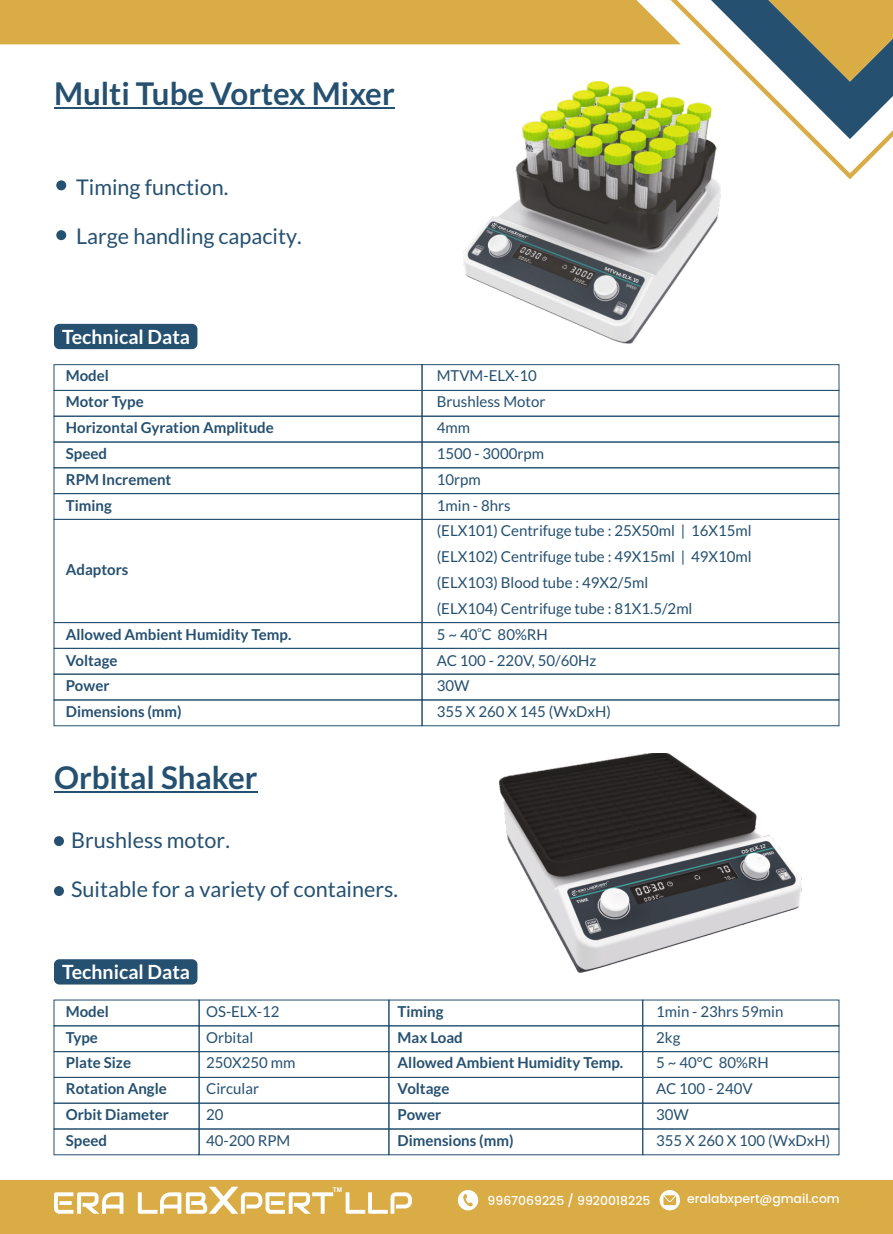
<style>
.page{position:relative;width:893px;height:1234px;background:#fff}
.page>*{position:absolute;margin:0;border:0;box-sizing:border-box;transform-origin:0 0}
.t1{font:700 31.2px "Lato";color:#255070}
.t2{font:21.6px "Lato";color:#255070}
.t3{font:700 19.5px "Lato";color:#fff}
.t4{font:15px/25.8px "Lato";color:#255070}
.t5{font:700 15px/25.8px "Lato";color:#255070}
.t6{font:500 12.45px "Poppins";color:#fff}
.t7{font:7.5px "Lato";color:#255070}
.t8{font:700 6.45px "Arial";color:#fff}
.t9{font:700 4.95px "Lato";color:#fff;scale:1.07 1}
.t10{font:700 4.95px "Lato";color:#fff}
</style>
<div class="page">
<svg style="left:0;top:0;width:893px;height:179px"></svg>
<div style="left:0;top:1179px;width:893px;height:54px;background:#d9ac46"></div>
<svg style="left:54px;top:1192px;width:69px;height:21px"></svg>
<svg style="left:138px;top:1186px;width:274px;height:27px"></svg>
<svg style="left:660px;top:1189px;width:20px;height:21px"></svg>
<svg style="left:663px;top:1194px;width:13px;height:10px"></svg>
<div style="left:458px;top:1189px;width:20px;height:21px;background:#fff;border-radius:50%"></div>
<svg style="left:463px;top:1194px;width:10px;height:12px"></svg>
<div style="left:54px;top:364px;width:368px;height:27px;border:1px solid #255070"></div>
<div style="left:54px;top:390px;width:368px;height:26px;border:1px solid #255070"></div>
<div style="left:54px;top:416px;width:368px;height:26px;border:1px solid #255070"></div>
<div style="left:54px;top:441px;width:368px;height:27px;border:1px solid #255070"></div>
<div style="left:54px;top:467px;width:368px;height:27px;border:1px solid #255070"></div>
<div style="left:54px;top:493px;width:368px;height:26px;border:1px solid #255070"></div>
<div style="left:54px;top:519px;width:368px;height:103px;border:1px solid #255070"></div>
<div style="left:54px;top:622px;width:368px;height:26px;border:1px solid #255070"></div>
<div style="left:54px;top:648px;width:368px;height:26px;border:1px solid #255070"></div>
<div style="left:54px;top:324px;width:143px;height:25px;background:#255070;border-radius:5px"></div>
<div style="left:422px;top:364px;width:417px;height:27px;border:1px solid #255070"></div>
<div style="left:422px;top:390px;width:417px;height:26px;border:1px solid #255070"></div>
<div style="left:422px;top:416px;width:417px;height:26px;border:1px solid #255070"></div>
<div style="left:422px;top:441px;width:417px;height:27px;border:1px solid #255070"></div>
<div style="left:422px;top:467px;width:417px;height:27px;border:1px solid #255070"></div>
<div style="left:422px;top:493px;width:417px;height:26px;border:1px solid #255070"></div>
<div style="left:422px;top:519px;width:417px;height:103px;border:1px solid #255070"></div>
<div style="left:422px;top:622px;width:417px;height:26px;border:1px solid #255070"></div>
<div style="left:422px;top:648px;width:417px;height:26px;border:1px solid #255070"></div>
<div style="left:54px;top:673px;width:368px;height:27px;border:1px solid #255070"></div>
<div style="left:422px;top:673px;width:417px;height:27px;border:1px solid #255070"></div>
<div style="left:54px;top:699px;width:368px;height:27px;border:1px solid #255070"></div>
<div style="left:422px;top:699px;width:417px;height:27px;border:1px solid #255070"></div>
<hr style="left:54px;top:791px;width:101px;height:2px;background:#255070">
<hr style="left:155px;top:791px;width:103px;height:2px;background:#255070">
<svg style="left:54px;top:835px;width:10px;height:10px"></svg>
<svg style="left:54px;top:885px;width:10px;height:10px"></svg>
<div style="left:54px;top:1025px;width:145px;height:26px;border:1px solid #255070"></div>
<div style="left:54px;top:1050px;width:145px;height:27px;border:1px solid #255070"></div>
<div style="left:54px;top:1076px;width:145px;height:27px;border:1px solid #255070"></div>
<div style="left:54px;top:1102px;width:145px;height:27px;border:1px solid #255070"></div>
<div style="left:54px;top:1128px;width:145px;height:26px;border:1px solid #255070"></div>
<div style="left:54px;top:959px;width:143px;height:25px;background:#255070;border-radius:5px"></div>
<div style="left:199px;top:1025px;width:190px;height:26px;border:1px solid #255070"></div>
<div style="left:199px;top:1050px;width:190px;height:27px;border:1px solid #255070"></div>
<div style="left:199px;top:1076px;width:190px;height:27px;border:1px solid #255070"></div>
<div style="left:199px;top:1102px;width:190px;height:27px;border:1px solid #255070"></div>
<div style="left:199px;top:1128px;width:190px;height:26px;border:1px solid #255070"></div>
<div style="left:388px;top:1025px;width:255px;height:26px;border:1px solid #255070"></div>
<div style="left:388px;top:1050px;width:255px;height:27px;border:1px solid #255070"></div>
<div style="left:388px;top:1076px;width:255px;height:27px;border:1px solid #255070"></div>
<div style="left:388px;top:1102px;width:255px;height:27px;border:1px solid #255070"></div>
<div style="left:388px;top:1128px;width:255px;height:26px;border:1px solid #255070"></div>
<div style="left:642px;top:1025px;width:197px;height:26px;border:1px solid #255070"></div>
<div style="left:642px;top:1050px;width:197px;height:27px;border:1px solid #255070"></div>
<div style="left:642px;top:1076px;width:197px;height:27px;border:1px solid #255070"></div>
<div style="left:642px;top:1102px;width:197px;height:27px;border:1px solid #255070"></div>
<div style="left:642px;top:1128px;width:197px;height:26px;border:1px solid #255070"></div>
<hr style="left:54px;top:107px;width:341px;height:2px;background:#255070">
<div style="left:56px;top:180px;width:10px;height:10px;background:#255070;border-radius:50%"></div>
<div style="left:56px;top:230px;width:10px;height:10px;background:#255070;border-radius:50%"></div>
<img style="left:463px;top:81px;width:257px;height:263px">
<svg style="left:491px;top:223px;width:36px;height:17px"></svg>
<img style="left:499px;top:753px;width:302px;height:219px">
<svg style="left:571px;top:882px;width:36px;height:13px"></svg>
<h1 class="t1" style="left:54px;top:79px;width:342px">Multi Tube Vortex Mixer</h1>
<h2 class="t2" style="left:76px;top:178px;width:154px">Timing function.</h2>
<h2 class="t2" style="left:76px;top:226px;width:227px">Large handling capacity.</h2>
<h3 class="t3" style="left:62px;top:328px;width:129px">Technical Data</h3>
<p class="t5" style="left:66px;top:364px;width:210px">Model<br>Motor Type<br>Horizontal Gyration Amplitude<br>Speed<br>RPM Increment<br>Timing</p>
<p class="t5" style="left:66px;top:557px;width:64px">Adaptors</p>
<p class="t5" style="left:66px;top:622px;width:227px">Allowed Ambient Humidity Temp.<br>Voltage<br>Power<br>Dimensions (mm)</p>
<h1 class="t1" style="left:54px;top:763px;width:205px">Orbital Shaker</h1>
<h2 class="t2" style="left:71px;top:830px;width:160px">Brushless motor.</h2>
<h2 class="t2" style="left:71px;top:879px;width:328px">Suitable for a variety of containers.</h2>
<h3 class="t3" style="left:62px;top:963px;width:129px">Technical Data</h3>
<p class="t9" style="left:606px;top:266px;width:35px;rotate:22deg">MTVM-ELX-10</p>
<p class="t4" style="left:437px;top:364px;width:316px">MTVM-ELX-10<br>Brushless Motor<br>4mm<br>1500 - 3000rpm<br>10rpm<br>1min - 8hrs<br>(ELX101) Centrifuge tube : 25X50ml | 16X15ml (ELX102) Centrifuge tube : 49X15ml | 49X10ml (ELX103) Blood tube : 49X2/5ml<br>(ELX104) Centrifuge tube : 81X1.5/2ml</p>
<p class="t7" style="left:477px;top:626px;width:6px">o</p>
<p class="t4" style="left:437px;top:622px;width:176px">5 ~ 40 C 80%RH<br>AC 100 - 220V, 50/60Hz<br>30W<br>355 X 260 X 145 (WxDxH)</p>
<p class="t10" style="left:741px;top:849px;width:26px;rotate:-15deg">OS-ELX-12</p>
<p class="t5" style="left:66px;top:998px;width:105px">Model<br>Type<br>Plate Size<br>Rotation Angle<br>Orbit Diameter<br>Speed</p>
<p class="t5" style="left:398px;top:998px;width:227px">Timing<br>Max Load<br>Allowed Ambient Humidity Temp.<br>Voltage<br>Power<br>Dimensions (mm)</p>
<p class="t4" style="left:206px;top:998px;width:91px">OS-ELX-12<br>Orbital<br>250X250 mm<br>Circular<br>20<br>40-200 RPM</p>
<p class="t4" style="left:656px;top:998px;width:176px">1min - 23hrs 59min<br>2kg<br>5 ~ 40°C 80%RH<br>AC 100 - 240V<br>30W<br>355 X 260 X 100 (WxDxH)</p>
<p class="t8" style="left:333px;top:1186px;width:11px">TM</p>
<p class="t6" style="left:488px;top:1191px;width:164px">9967069225 / 9920018225</p>
<p class="t6" style="left:687px;top:1189px;width:154px">eralabxpert@gmail.com</p>
</div>
